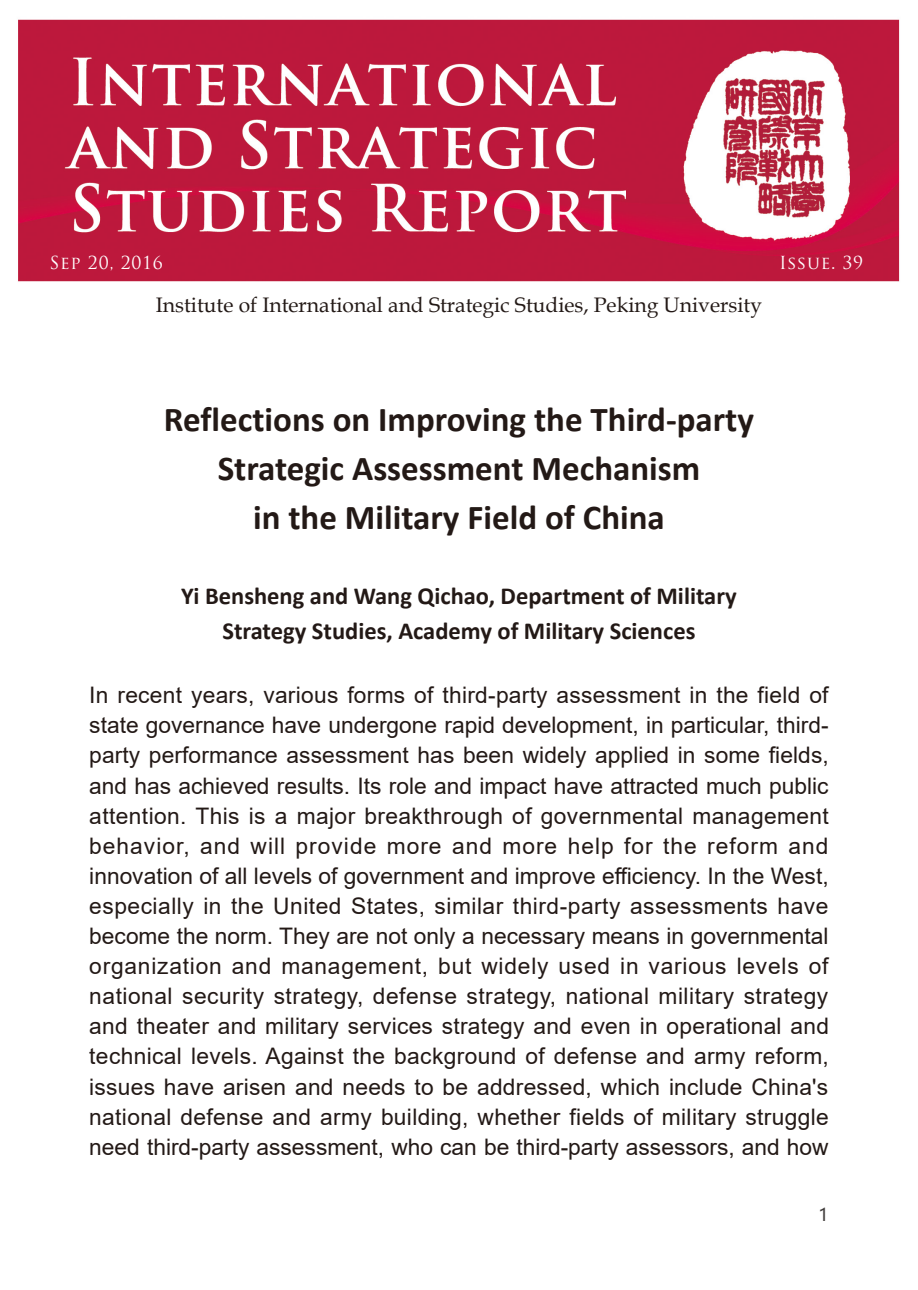
<style>
.page{position:relative;width:918px;height:1290px;background:#fff}
.page>*{position:absolute;margin:0;border:0;box-sizing:border-box;transform-origin:0 0}
.t1{font:700 35px "Calibri";color:#231916}
.t2{font:700 24.5px "Calibri";color:#231916}
.t3{font:22.75px/30.1px "Arial";color:#231916;text-align:justify}
.t4{font:21px "Book Antiqua";color:#231916}
.t5{font:17.5px "Trajan Pro";letter-spacing:.04em;color:#fff}
.t6{font:17.5px "Microsoft Ya Hei";color:#3f3b3a}
</style>
<div class="page">
<img style="left:18px;top:19px;width:882px;height:263px">
<p class="t5" style="left:50px;top:251px;width:115px">Sep 20, 2016</p>
<p class="t5" style="left:779px;top:251px;width:86px">Issue. 39</p>
<p class="t4" style="left:156px;top:290px;width:608px">Institute of International and Strategic Studies, Peking University</p>
<p class="t1" style="left:164px;top:395px;width:591px">Reflections on Improving the Third-party</p>
<p class="t1" style="left:218px;top:444px;width:484px">Strategic Assessment Mechanism</p>
<p class="t1" style="left:253px;top:493px;width:413px">in the Military Field of China</p>
<p class="t2" style="left:181px;top:579px;width:557px">Yi Bensheng and Wang Qichao, Department of Military</p>
<p class="t2" style="left:222px;top:614px;width:474px">Strategy Studies, Academy of Military Sciences</p>
<p class="t3" style="left:89px;top:680px;width:741px">In recent years, various forms of third-party assessment in the field of state governance have undergone rapid development, in particular, third&shy;party performance assessment has been widely applied in some fields, and has achieved results. Its role and impact have attracted much public attention. This is a major breakthrough of governmental management behavior, and will provide more and more help for the reform and innovation of all levels of government and improve efficiency. In the West, especially in the United States, similar third-party assessments have become the norm. They are not only a necessary means in governmental organization and management, but widely used in various levels of national security strategy, defense strategy, national military strategy and theater and military services strategy and even in operational and technical levels. Against the background of defense and army reform, issues have arisen and needs to be addressed, which include China's national defense and army building, whether fields of military struggle need third-party assessment, who can be third-party assessors, and how</p>
<p class="t6" style="left:818px;top:1202px;width:12px">1</p>
</div>
